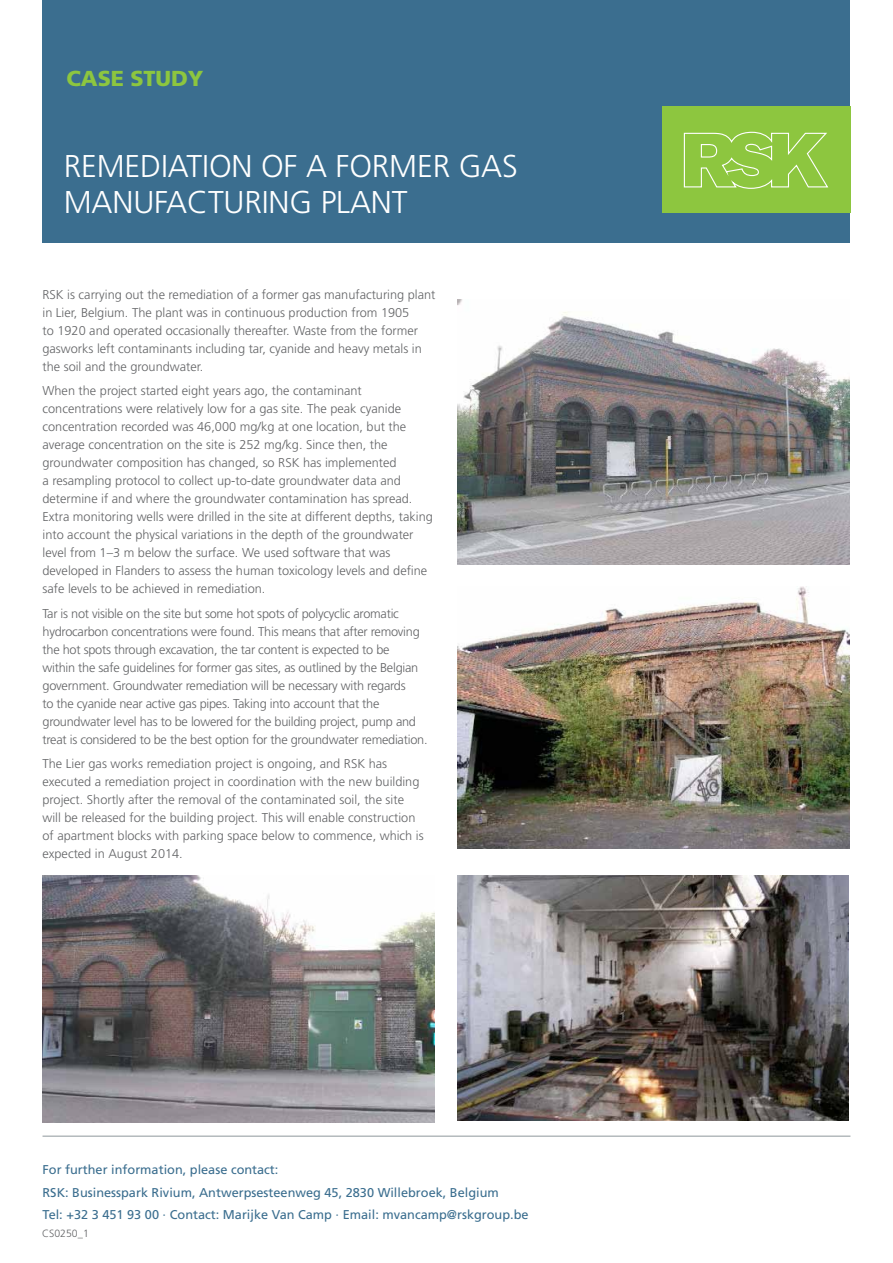
<style>
.page{position:relative;width:893px;height:1263px;background:#fff}
.page>*{position:absolute;margin:0;border:0;box-sizing:border-box;transform-origin:0 0}
.t1{font:300 31.5px/36px "Frutiger LT Std";letter-spacing:-.005em;color:#fff}
.t2{font:900 21.6px "Frutiger LT Std";letter-spacing:-.005em;color:#8dc63f}
.t3{font:300 12.75px/18px "Frutiger LT Std";color:#636466}
.t4{font:300 12.75px/18px "Frutiger LT Std";letter-spacing:-.02em;color:#636466}
.t5{font:12.75px/22.2px "Frutiger LT Std";color:#3b6e8f}
.t6{font:300 10.5px "Frutiger LT Std";color:#636466}
</style>
<div class="page">
<div style="left:43px;top:0;width:807px;height:242px;background:#3b6e8f"></div>
<div style="left:662px;top:106px;width:188px;height:107px;background:#8dc63f"></div>
<svg style="left:683px;top:131px;width:146px;height:58px"></svg>
<hr style="left:43px;top:1135px;width:807px;height:2px;background:#949ca1">
<img style="left:458px;top:300px;width:392px;height:264px">
<img style="left:458px;top:586px;width:392px;height:263px">
<img style="left:43px;top:876px;width:391px;height:246px">
<img style="left:457px;top:876px;width:392px;height:244px">
<h2 class="t2" style="left:67px;top:65px;width:138px">CASE STUDY</h2>
<h1 class="t1" style="left:64px;top:148px;width:415px">Remediation of a former gas manufact</h1>
<h1 class="t1" style="left:224px;top:184px;width:180px">uring plant</h1>
<p class="t3" style="left:43px;top:285px;width:394px">RSK is carrying out the remediation of a former gas manufacturing plant in Lier, Belgium. The plant was in continuous production from 1905<br>to 1920 and operated occasionally thereafter. Waste from the former gasworks left contaminants including tar, cyanide and heavy metals in the soil and the groundwater.</p>
<p class="t3" style="left:43px;top:382px;width:392px">When the project started eight years ago, the contaminant concentrations were relatively low for a gas site. The peak cyanide concentration recorded was 46,000 mg/kg at one location, but the average concentration on the site is 252 mg/kg. Since then, the groundwater composition has changed, so RSK has implemented<br>a resampling protocol to collect up-to-date groundwater data and determine if and where the groundwater contamination has spread.<br>Extra monitoring wells were drilled in the site at different depths, taking into account the physical variations in the depth of the groundwater level from 1–3 m below the surface. We used software that was developed in Flanders to assess the human toxicology levels and define safe levels to be achieved in remediation.</p>
<p class="t4" style="left:43px;top:604px;width:386px">Tar is not visible on the site but some hot spots of polycyclic aromatic hydrocarbon concentrations were found. This means that after removing the hot spots through excavation, the tar content is expected to be<br>within the safe guidelines for former gas sites, as outlined by the Belgian government. Groundwater remediation will be necessary with regards<br>to the cyanide near active gas pipes. Taking into account that the groundwater level has to be lowered for the building project, pump and treat is considered to be the best option for the groundwater remediation.</p>
<p class="t3" style="left:43px;top:755px;width:383px">The Lier gas works remediation project is ongoing, and RSK has executed a remediation project in coordination with the new building project. Shortly after the removal of the contaminated soil, the site will be released for the building project. This will enable construction of apartment blocks with parking space below to commence, which is expected in August 2014.</p>
<p class="t5" style="left:43px;top:1159px;width:488px">For further information, please contact:<br>RSK: Businesspark Rivium, Antwerpsesteenweg 45, 2830 Willebroek, Belgium<br>Tel: +32 3 451 93 00 · Contact: Marijke Van Camp · Email: mvancamp@rskgroup.be</p>
<p class="t6" style="left:42px;top:1228px;width:48px">CS0250_1</p>
</div>
